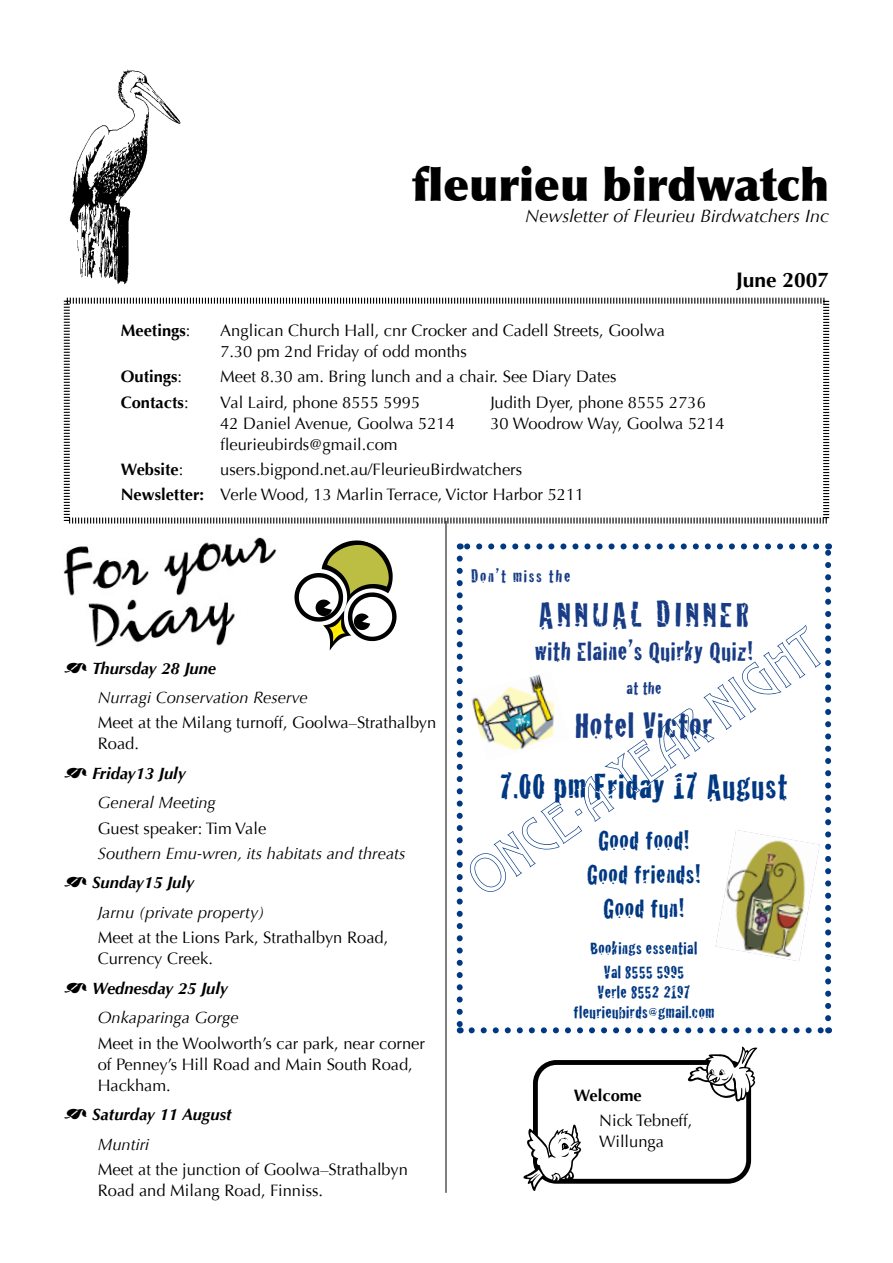
<style>
.page{position:relative;width:893px;height:1263px;background:#fff}
.page>*{position:absolute;margin:0;border:0;box-sizing:border-box;transform-origin:0 0}
.t1{font:54px "Desdemona";color:#003882}
.t2{font:900 45px "Optima";color:#000}
.t3{font:36px "Cracked";letter-spacing:.025em;color:#003882}
.t4{font:36px "Cracked";letter-spacing:.1em;color:#183c85}
.t5{font:36px "Cracked";letter-spacing:.025em;color:#183c85}
.t6{font:27px/33.9px "Cracked";letter-spacing:.025em;color:#003882;text-align:center}
.t7{font:27px "Cracked";letter-spacing:.025em;color:#183c85}
.t8{font:700 21px "Optima";color:#000}
.t9{font:18px/24px "Cracked";letter-spacing:.025em;color:#003882;text-align:center}
.t10{font:italic 18px "Optima";color:#000}
.t11{font:18px "Cracked";letter-spacing:.1em;color:#183c85}
.t12{font:16.5px/21px "Optima";color:#000}
.t13{font:italic 16.5px/29.5px "Optima";color:#000}
.t14{font:700 16.5px "Optima";color:#000}
.t15{font:italic 700 16.5px/29.5px "Optima";color:#000}
.s1{font-weight:400}
.s2{font-weight:700}
.s3{font-family:"Type Embellishments One Let Plain";font-style:normal;font-size:18px}
.s4{font-family:"Type Embellishments One Let Plain";font-weight:400;font-style:normal;font-size:18px}
</style>
<div class="page">
<svg style="left:63px;top:297px;width:767px;height:228px"></svg>
<img style="left:69px;top:69px;width:112px;height:216px">
<hr style="left:446px;top:521px;width:1px;height:672px;background:#000">
<svg style="left:294px;top:540px;width:103px;height:110px"></svg>
<img style="left:64px;top:537px;width:212px;height:110px">
<svg style="left:457px;top:543px;width:374px;height:490px"></svg>
<img style="left:715px;top:830px;width:105px;height:131px">
<div style="left:533px;top:1060px;width:218px;height:124px;border:5px solid #000;border-radius:21px"></div>
<svg style="left:523px;top:1123px;width:60px;height:68px"></svg>
<svg style="left:687px;top:1046px;width:71px;height:56px"></svg>
<h2 class="t2" style="left:413px;top:157px;width:418px">fleurieu birdwatch</h2>
<p class="t10" style="left:525px;top:206px;width:305px">Newsletter of Fleurieu Birdwatchers Inc</p>
<p class="t8" style="left:736px;top:268px;width:95px">June 2007</p>
<p class="t14" style="left:121px;top:321px;width:71px">Meetings<span class="s1">:</span></p>
<p class="t12" style="left:220px;top:320px;width:446px">Anglican Church Hall, cnr Crocker and Cadell Streets, Goolwa<br>7.30 pm 2nd Friday of odd months</p>
<p class="t14" style="left:121px;top:367px;width:63px">Outings<span class="s1">:</span></p>
<p class="t12" style="left:220px;top:367px;width:398px">Meet 8.30 am. Bring lunch and a chair. See Diary Dates</p>
<p class="t14" style="left:121px;top:392px;width:69px">Contacts<span class="s1">:</span></p>
<p class="t12" style="left:220px;top:392px;width:201px">Val Laird, phone 8555 5995</p>
<p class="t12" style="left:490px;top:392px;width:217px">Judith Dyer, phone 8555 2736</p>
<p class="t12" style="left:220px;top:413px;width:236px">42 Daniel Avenue, Goolwa 5214</p>
<p class="t12" style="left:490px;top:413px;width:236px">30 Woodrow Way, Goolwa 5214</p>
<p class="t12" style="left:220px;top:434px;width:179px">fleurieubirds@gmail.com</p>
<p class="t14" style="left:121px;top:460px;width:64px">Website<span class="s1">:</span></p>
<p class="t12" style="left:121px;top:457px;width:465px;line-height:25.2px;text-indent:99px">users.bigpond.net.au/FleurieuBirdwatchers<br><span class="s2">Newsletter:</span> Verle Wood, 13 Marlin Terrace, Victor Harbor 5211</p>
<p class="t13" style="left:98px;top:653px;width:212px;text-indent:-34px"><span class="s3">_</span> <span class="s2">Thursday 28 June<br></span>Nurragi Conservation Reserve</p>
<p class="t12" style="left:98px;top:712px;width:340px">Meet at the Milang turnoff, Goolwa–Strathalbyn<br>Road.</p>
<p class="t13" style="left:98px;top:759px;width:120px;text-indent:-34px"><span class="s3">_</span> <span class="s2">Friday13 July<br></span>General Meeting</p>
<p class="t12" style="left:98px;top:818px;width:170px">Guest speaker: Tim Vale</p>
<p class="t13" style="left:98px;top:839px;width:309px">Southern Emu-wren, its habitats and threats</p>
<p class="t15" style="left:64px;top:868px;width:132px"><span class="s4">_</span> Sunday15 July</p>
<p class="t13" style="left:98px;top:898px;width:168px">Jarnu (private property)</p>
<p class="t12" style="left:98px;top:927px;width:292px">Meet at the Lions Park, Strathalbyn Road,<br>Currency Creek.</p>
<p class="t13" style="left:98px;top:973px;width:142px;text-indent:-34px"><span class="s3">_</span> <span class="s2">Wednesday 25 July<br></span>Onkaparinga Gorge</p>
<p class="t12" style="left:98px;top:1033px;width:329px">Meet in the Woolworth’s car park, near corner of Penney’s Hill Road and Main South Road,<br>Hackham.</p>
<p class="t15" style="left:98px;top:1100px;width:135px;text-indent:-34px"><span class="s4">_</span> Saturday 11 August<br><span class="s1">Muntiri</span></p>
<p class="t12" style="left:98px;top:1159px;width:312px">Meet at the junction of Goolwa–Strathalbyn<br>Road and Milang Road, Finniss.</p>
<p class="t11" style="left:471px;top:562px;width:101px">Don’t miss the</p>
<h3 class="t4" style="left:539px;top:586px;width:211px">Annual Dinner</h3>
<h3 class="t7" style="left:535px;top:630px;width:220px">with Elaine’s Quirky Quiz!</h3>
<p class="t11" style="left:626px;top:674px;width:36px">at the</p>
<h3 class="t5" style="left:575px;top:697px;width:139px">Hotel Victor</h3>
<h3 class="t3" style="left:500px;top:758px;width:289px">7.00 pm Friday 17 August</h3>
<h3 class="t6" style="left:587px;top:822px;width:115px">Good food!<br>Good friends!<br>Good fun!</h3>
<p class="t9" style="left:590px;top:935px;width:108px">Bookings essential<br>Val 8555 5995</p>
<p class="t9" style="left:573px;top:981px;width:142px;line-height:19.8px">Verle 8552 2197 fleurieubirds@gmail.com</p>
<h1 class="t1" style="left:455px;top:857px;width:421px;rotate:-35deg">Once-a-Year Night</h1>
<p class="t14" style="left:574px;top:1086px;width:70px">Welcome</p>
<p class="t12" style="left:599px;top:1110px;width:95px">Nick Tebneff,<br>Willunga</p>
</div>
